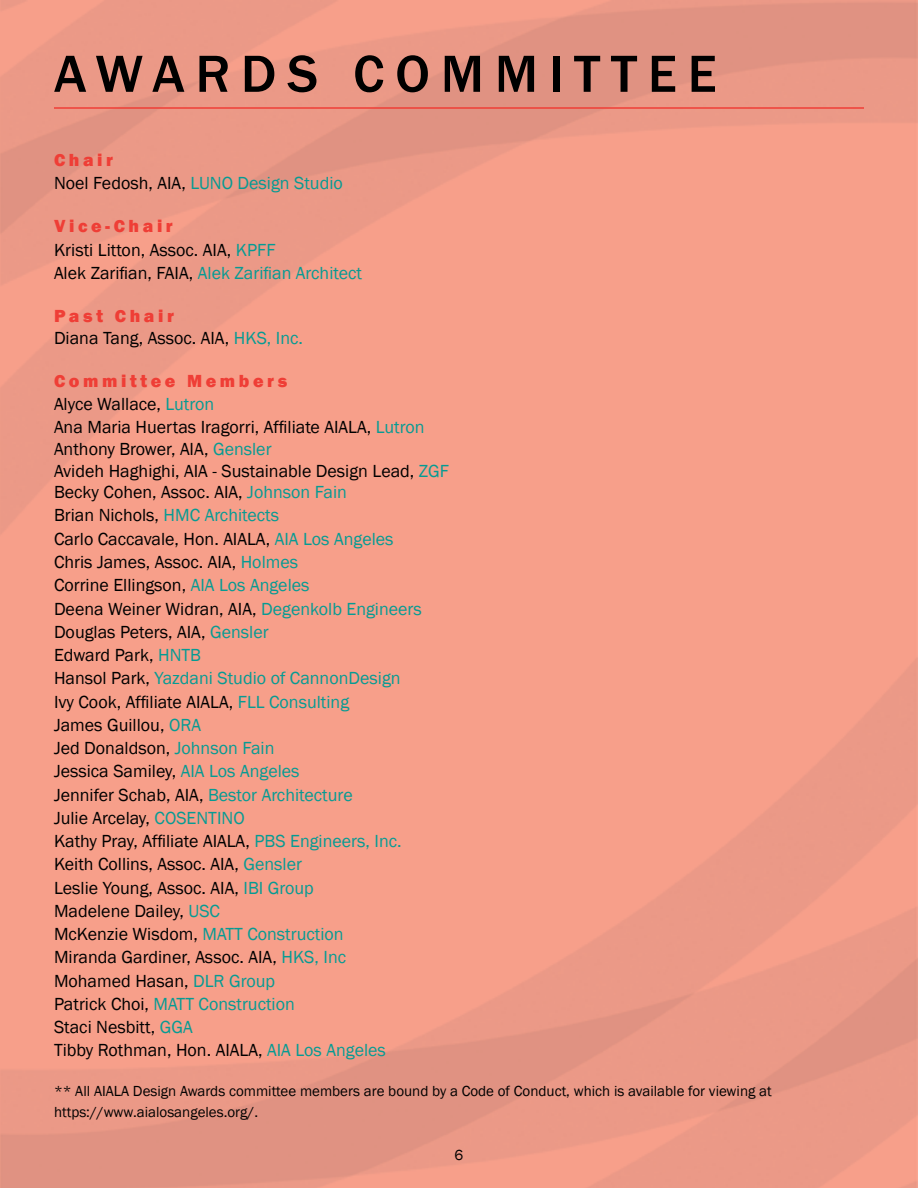
<style>
.page{position:relative;width:918px;height:1188px;background:#fff}
.page>*{position:absolute;margin:0;border:0;box-sizing:border-box;transform-origin:0 0}
.t1{font:500 54px "Franklin Gothic";letter-spacing:.2em;color:#000}
.t2{font:18px/23.2px "Franklin Gothic";color:#000}
.t3{font:18px/23.2px "Franklin Gothic";color:#069b93}
.t4{font:15px/21.6px "Franklin Gothic";color:#000}
.s1{font-weight:800;color:#ef3e36}
.s2{color:#000}
.s3{color:#069b93}
</style>
<div class="page">
<hr style="left:54px;top:107px;width:810px;height:2px;background:#ef3e36">
<h1 class="t1" style="left:54px;top:40px;width:664px">AWARDS COMMITTEE</h1>
<p class="t3" style="left:54px;top:149px;width:290px"><span class="s1">Chair<br></span><span class="s2">Noel Fedosh, AIA,</span> LUNO Design Studio</p>
<p class="t2" style="left:54px;top:215px;width:310px"><span class="s1">Vice-Chair<br></span>Kristi Litton, Assoc. AIA, <span class="s3">KPFF<br></span>Alek Zarifian, FAIA, <span class="s3">Alek Zarifian Architect</span></p>
<p class="t2" style="left:54px;top:306px;width:251px;line-height:21.6px"><span class="s1">Past Chair<br></span>Diana Tang, Assoc. AIA, <span class="s3">HKS, Inc.</span></p>
<p class="t2" style="left:54px;top:370px;width:372px"><span class="s1">Committee Members<br></span>Alyce Wallace, <span class="s3">Lutron<br></span>Ana Maria Huertas Iragorri, Affiliate AIALA, <span class="s3">Lutron</span></p>
<p class="t2" style="left:54px;top:439px;width:397px;line-height:21.6px">Anthony Brower, AIA, <span class="s3">Gensler<br></span>Avideh Haghighi, AIA - Sustainable Design Lead, <span class="s3">ZGF<br></span>Becky Cohen, Assoc. AIA, <span class="s3">Johnson Fain</span></p>
<p class="t2" style="left:54px;top:504px;width:370px">Brian Nichols, <span class="s3">HMC Architects<br></span>Carlo Caccavale, Hon. AIALA, <span class="s3">AIA Los Angeles </span>Chris James, Assoc. AIA, <span class="s3">Holmes<br></span>Corrine Ellingson, <span class="s3">AIA Los Angeles<br></span>Deena Weiner Widran, AIA, <span class="s3">Degenkolb Engineers </span>Douglas Peters, AIA, <span class="s3">Gensler<br></span>Edward Park, <span class="s3">HNTB<br></span>Hansol Park, <span class="s3">Yazdani Studio of CannonDesign </span>Ivy Cook, Affiliate AIALA, <span class="s3">FLL Consulting<br></span>James Guillou, <span class="s3">ORA<br></span>Jed Donaldson, <span class="s3">Johnson Fain<br></span>Jessica Samiley, <span class="s3">AIA Los Angeles<br></span>Jennifer Schab, AIA, <span class="s3">Bestor Architecture<br></span>Julie Arcelay, <span class="s3">COSENTINO<br></span>Kathy Pray, Affiliate AIALA, <span class="s3">PBS Engineers, Inc.<br></span>Keith Collins, Assoc. AIA, <span class="s3">Gensler<br></span>Leslie Young, Assoc. AIA, <span class="s3">IBI Group<br></span>Madelene Dailey, <span class="s3">USC<br></span>McKenzie Wisdom, <span class="s3">MATT Construction<br></span>Miranda Gardiner, Assoc. AIA, <span class="s3">HKS, Inc </span>Mohamed Hasan, <span class="s3">DLR Group<br></span>Patrick Choi, <span class="s3">MATT Construction<br></span>Staci Nesbitt, <span class="s3">GGA<br></span>Tibby Rothman, Hon. AIALA, <span class="s3">AIA Los Angeles</span></p>
<p class="t4" style="left:54px;top:1080px;width:719px">** All AIALA Design Awards committee members are bound by a Code of Conduct, which is available for viewing at https://www.aialosangeles.org/.</p>
<p class="t4" style="left:455px;top:1144px;width:10px">6</p>
</div>
